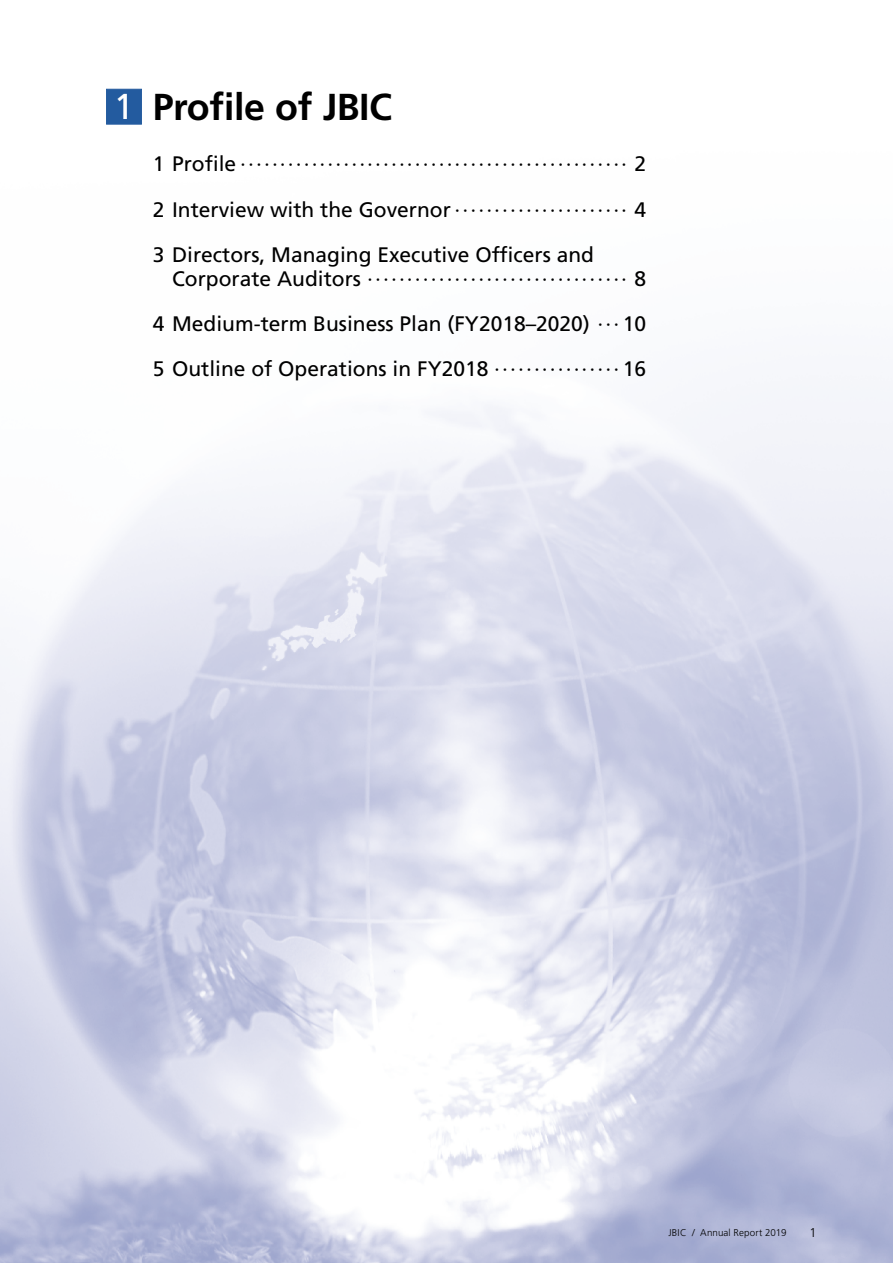
<style>
.page{position:relative;width:893px;height:1263px;background:#fff}
.page>*{position:absolute;margin:0;border:0;box-sizing:border-box;transform-origin:0 0}
.t1{font:700 37.5px "Frutiger LT Std";letter-spacing:-.01em;color:#000}
.t2{font:21px/45.3px "Frutiger LT Std";color:#000;text-align:justify}
.t3{font:300 12.75px "Frutiger LT Std";color:#000}
.t4{font:300 9.75px "Frutiger LT Std";letter-spacing:.015em;color:#000}
.s1{font-weight:400;font-size:36px;color:#fff}
</style>
<div class="page">
<img style="left:0;top:124px;width:893px;height:1139px">
<div style="left:106px;top:89px;width:36px;height:35px;background:#235b9f;border:1px solid #235b9f"></div>
<h1 class="t1" style="left:114px;top:85px;width:280px"><span class="s1">1</span> Profile of JBIC</h1>
<p class="t2" style="left:153px;top:142px;width:495px">1 Profile················································· 2<br>2 Interview with the Governor······················ 4<br>3 Directors, Managing Executive Officers and</p>
<p class="t2" style="left:153px;top:256px;width:495px;text-indent:19px">Corporate Auditors ································· 8<br>4 Medium-term Business Plan (FY2018–2020) ··· 10<br>5 Outline of Operations in FY2018 ················ 16</p>
<p class="t4" style="left:668px;top:1227px;width:120px">JBIC / Annual Report 2019</p>
<p class="t3" style="left:809px;top:1225px;width:9px">1</p>
</div>
